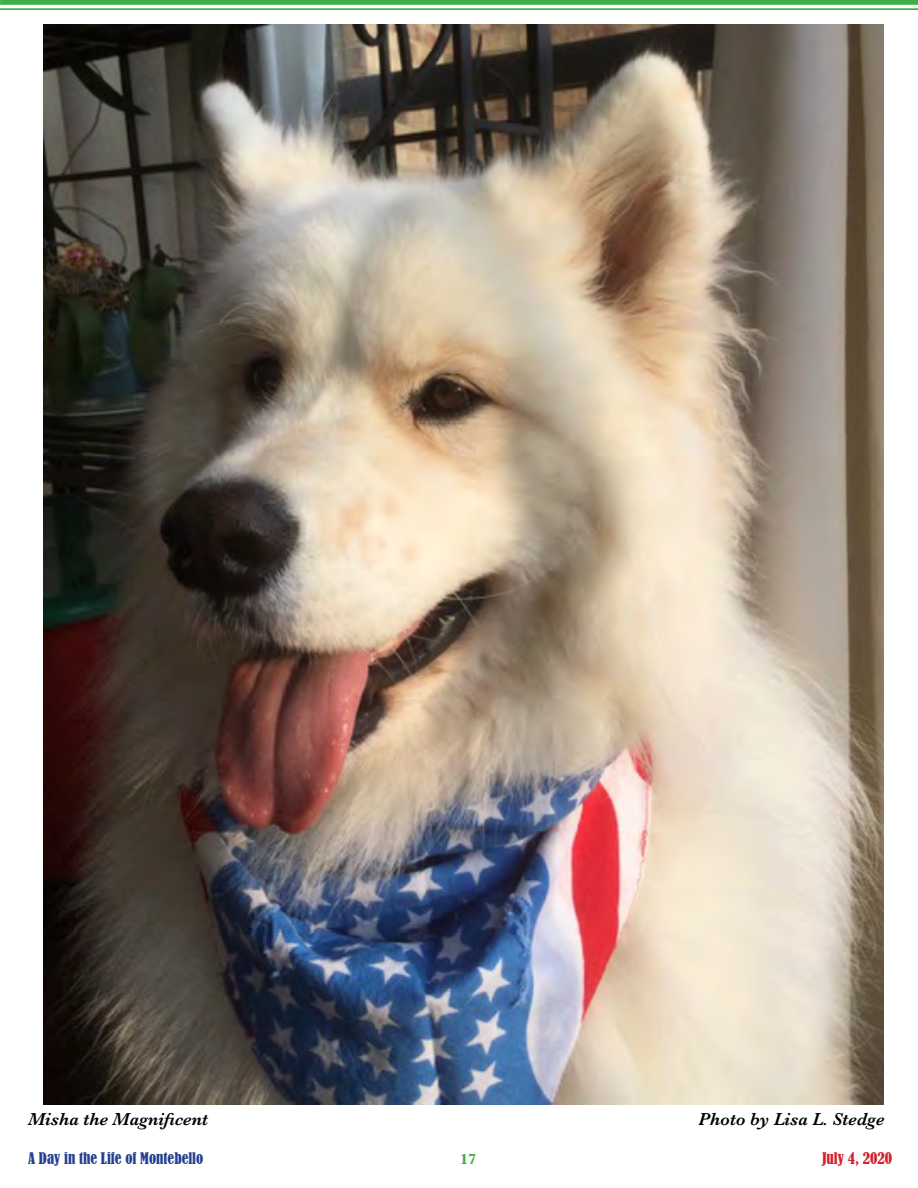
<style>
.page{position:relative;width:918px;height:1188px;background:#fff}
.page>*{position:absolute;margin:0;border:0;box-sizing:border-box;transform-origin:0 0}
.t1{font:italic 600 18px "Baskerville";color:#000}
.t2{font:condensed 15px "Bernard";color:#25408f}
.t3{font:condensed 15px "Bernard";color:#d2232a}
.t4{font:700 15px "Baskerville";color:#41ad49}
</style>
<div class="page">
<svg style="left:0;top:0;width:2px;height:10px"></svg>
<div style="left:2px;top:0;width:916px;height:5px;background:#41ad49"></div>
<hr style="left:2px;top:8px;width:916px;height:2px;background:#41ad49">
<img style="left:44px;top:25px;width:839px;height:1080px">
<p class="t1" style="left:28px;top:1107px;width:182px">Misha the Magnificent</p>
<p class="t1" style="left:699px;top:1107px;width:188px">Photo by Lisa L. Stedge</p>
<p class="t2" style="left:28px;top:1149px;width:177px">A Day in the Life of Montebello</p>
<p class="t4" style="left:460px;top:1148px;width:18px">17</p>
<p class="t3" style="left:822px;top:1149px;width:72px">July 4, 2020</p>
</div>
